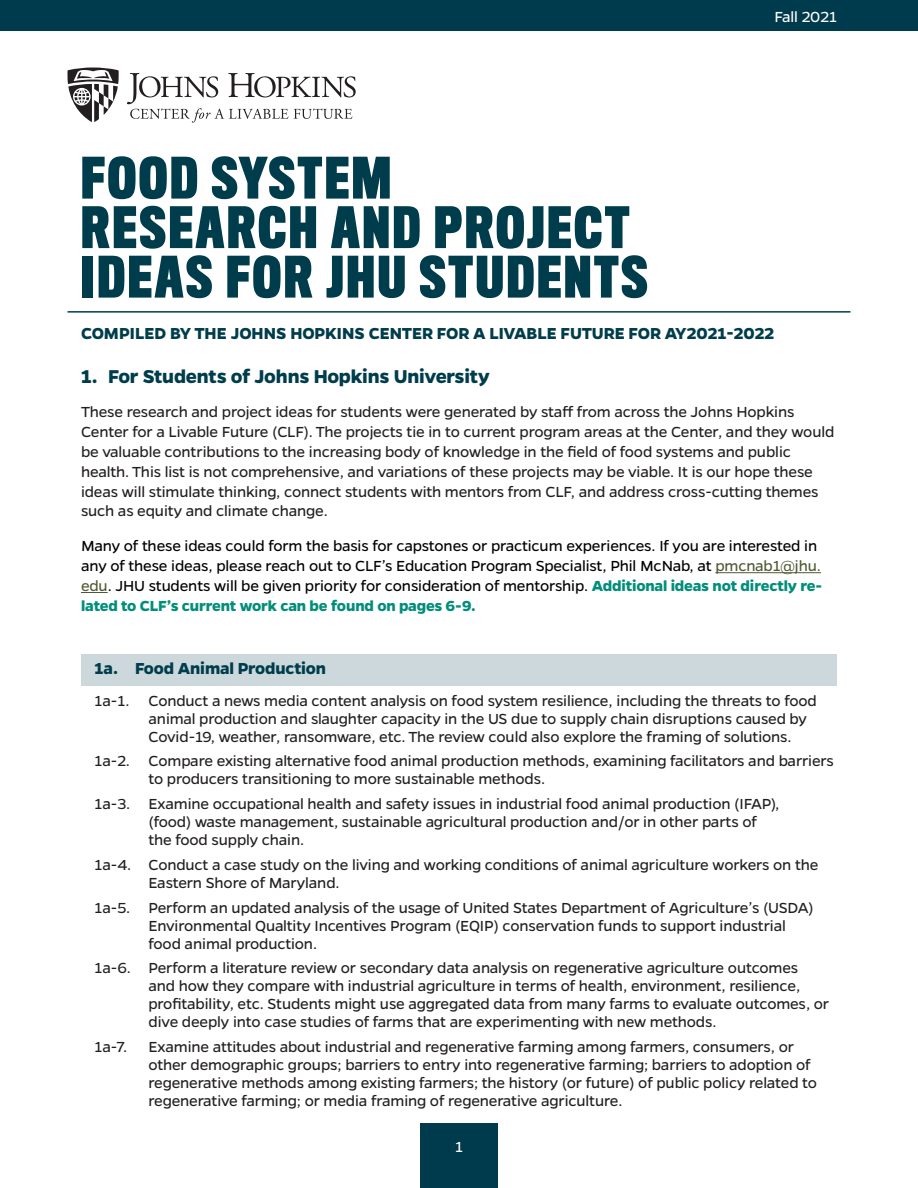
<style>
.page{position:relative;width:918px;height:1188px;background:#fff}
.page>*{position:absolute;margin:0;border:0;box-sizing:border-box;transform-origin:0 0}
.t1{font:700 52.5px/49.5px "Titling Gothic FB Comp";letter-spacing:.05em;color:#003d4c}
.t2{font:700 21px "Gentona";letter-spacing:-.01em;color:#003d4c}
.Sub_title{font:700 18px "Gentona";letter-spacing:-.005em;color:#003d4c}
.t3{font:16.5px/18px "Gentona";letter-spacing:-.01em;color:#231f20}
.t4{font:16.5px/19.8px "Gentona";letter-spacing:-.01em;color:#000}
.Date_and_disclaimer{font:16.5px "Gentona";color:#fff}
.s1{color:#505932}
.s2{font-weight:700;color:#008e7a}
</style>
<div class="page">
<div style="left:420px;top:1123px;width:78px;height:65px;background:#003b4d"></div>
<hr style="left:68px;top:311px;width:782px;height:2px;background:#003d4c">
<hr style="left:715px;top:572px;width:106px;height:1px;background:#505932">
<svg style="left:81px;top:592px;width:27px;height:1px"></svg>
<div style="left:81px;top:654px;width:756px;height:31px;background:#ccd8db"></div>
<svg style="left:68px;top:68px;width:51px;height:54px"></svg>
<svg style="left:127px;top:73px;width:229px;height:50px"></svg>
<div style="left:0;top:0;width:918px;height:30px;background:#003b4d"></div>
<p class="Date_and_disclaimer" style="left:774px;top:7px;width:64px">Fall 2021</p>
<p class="t1" style="left:81px;top:153px;width:568px">FOOD SYSTEM<br>RESEARCH AND PROJECT<br>IDEAS FOR JHU STUDENTS</p>
<p class="Sub_title" style="left:81px;top:323px;width:695px">COMPILED BY THE JOHNS HOPKINS CENTER FOR A LIVABLE FUTURE FOR AY2021-2022</p>
<p class="t2" style="left:81px;top:364px;width:410px">1. For Students of Johns Hopkins University</p>
<p class="t3" style="left:81px;top:402px;width:755px;line-height:19.8px">These research and project ideas for students were generated by staff from across the Johns Hopkins Center for a Livable Future (CLF). The projects tie in to current program areas at the Center, and they would be valuable contributions to the increasing body of knowledge in the field of food systems and public health. This list is not comprehensive, and variations of these projects may be viable. It is our hope these ideas will stimulate thinking, connect students with mentors from CLF, and address cross-cutting themes such as equity and climate change.</p>
<p class="t4" style="left:81px;top:536px;width:743px">Many of these ideas could form the basis for capstones or practicum experiences. If you are interested in any of these ideas, please reach out to CLF’s Education Program Specialist, Phil McNab, at <span class="s1">pmcnab1@jhu. edu</span>. JHU students will be given priority for consideration of mentorship. <span class="s2">Additional ideas not directly re&shy;lated to CLF’s current work can be found on pages 6-9.</span></p>
<p class="Sub_title" style="left:94px;top:658px;width:233px">1a. Food Animal Production</p>
<p class="t3" style="left:148px;top:692px;width:670px;text-indent:-54px">1a-1. Conduct a news media content analysis on food system resilience, including the threats to food animal production and slaughter capacity in the US due to supply chain disruptions caused by<br>Covid-19, weather, ransomware, etc. The review could also explore the framing of solutions.</p>
<p class="t3" style="left:148px;top:752px;width:687px;text-indent:-54px">1a-2. Compare existing alternative food animal production methods, examining facilitators and barriers to producers transitioning to more sustainable methods.</p>
<p class="t3" style="left:148px;top:795px;width:633px;text-indent:-54px">1a-3. Examine occupational health and safety issues in industrial food animal production (IFAP), (food) waste management, sustainable agricultural production and/or in other parts of the food supply chain.</p>
<p class="t3" style="left:148px;top:856px;width:671px;text-indent:-54px">1a-4. Conduct a case study on the living and working conditions of animal agriculture workers on the<br>Eastern Shore of Maryland.</p>
<p class="t3" style="left:148px;top:899px;width:667px;text-indent:-54px">1a-5. Perform an updated analysis of the usage of United States Department of Agriculture’s (USDA)<br>Environmental Qualtity Incentives Program (EQIP) conservation funds to support industrial food animal production.</p>
<p class="t3" style="left:148px;top:959px;width:682px;text-indent:-54px">1a-6. Perform a literature review or secondary data analysis on regenerative agriculture outcomes<br>and how they compare with industrial agriculture in terms of health, environment, resilience, profitability, etc. Students might use aggregated data from many farms to evaluate outcomes, or dive deeply into case studies of farms that are experimenting with new methods.</p>
<p class="t3" style="left:94px;top:1038px;width:34px">1a-7.</p>
<p class="t3" style="left:148px;top:1038px;width:670px">Examine attitudes about industrial and regenerative farming among farmers, consumers, or other demographic groups; barriers to entry into regenerative farming; barriers to adoption of regenerative methods among existing farmers; the history (or future) of public policy related to regenerative farming; or media framing of regenerative agriculture.</p>
<p class="Date_and_disclaimer" style="left:455px;top:1137px;width:9px">1</p>
</div>
